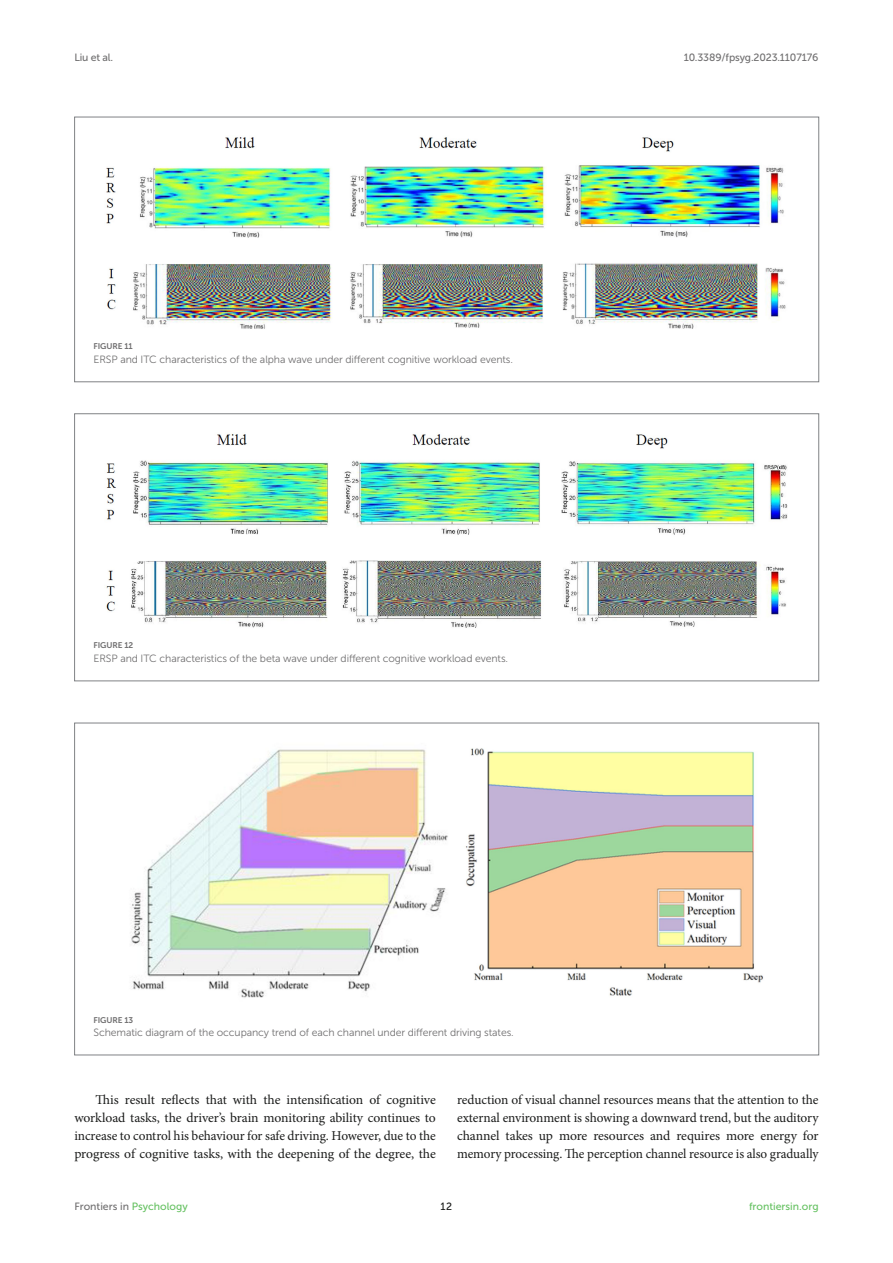
<style>
.page{position:relative;width:893px;height:1263px;background:#fff}
.page>*{position:absolute;margin:0;border:0;box-sizing:border-box;transform-origin:0 0}
.TEXT{font:13.5px/18px "Minion Pro";letter-spacing:-.005em;color:#1b1c1b;text-align:justify}
.FIG_LEG{font:10.5px "Museo Sans 300";letter-spacing:-.01em;color:#706f70}
.t1{font:10.5px "Museo Sans 500";letter-spacing:-.015em;color:#706f70}
.t2{font:10.5px "Museo Sans 500";color:#65c161}
.t3{font:10.5px "Museo Sans 500";color:#1b1c1b}
.FIG_HD{font:8.25px "Museo Sans 700";letter-spacing:-.01em;color:#706f70}
.s1{color:#65c161}
</style>
<div class="page">
<img style="left:131px;top:748px;width:632px;height:250px">
<img style="left:106px;top:434px;width:682px;height:194px">
<div style="left:74px;top:414px;width:745px;height:267px;border:1px solid #808285"></div>
<img style="left:106px;top:137px;width:680px;height:192px">
<div style="left:74px;top:117px;width:745px;height:265px;border:1px solid #808285"></div>
<p class="t1" style="left:74px;top:51px;width:40px">Liu et al.</p>
<p class="t1" style="left:684px;top:51px;width:136px">10.3389/fpsyg.2023.1107176</p>
<p class="FIG_HD" style="left:94px;top:342px;width:41px">FIGURE 11</p>
<p class="FIG_LEG" style="left:94px;top:354px;width:421px">ERSP and ITC characteristics of the alpha wave under different cognitive workload events.</p>
<p class="FIG_HD" style="left:94px;top:641px;width:41px">FIGURE 12</p>
<p class="FIG_LEG" style="left:94px;top:653px;width:416px">ERSP and ITC characteristics of the beta wave under different cognitive workload events.</p>
<p class="FIG_HD" style="left:94px;top:1015px;width:41px">FIGURE 13</p>
<p class="FIG_LEG" style="left:94px;top:1027px;width:422px">Schematic diagram of the occupancy trend of each channel under different driving states.</p>
<p class="TEXT" style="left:74px;top:1091px;width:363px;text-indent:21px">This result reflects that with the intensification of cognitive workload tasks, the driver’s brain monitoring ability continues to increase to control his behaviour for safe driving. However, due to the progress of cognitive tasks, with the deepening of the degree, the</p>
<p class="TEXT" style="left:457px;top:1091px;width:363px">reduction of visual channel resources means that the attention to the external environment is showing a downward trend, but the auditory channel takes up more resources and requires more energy for memory processing. The perception channel resource is also gradually</p>
<p class="t1" style="left:74px;top:1200px;width:115px">Frontiers in <span class="s1">Psychology</span></p>
<p class="t3" style="left:441px;top:1200px;width:13px">12</p>
<p class="t2" style="left:749px;top:1200px;width:71px">frontiersin.org</p>
</div>
